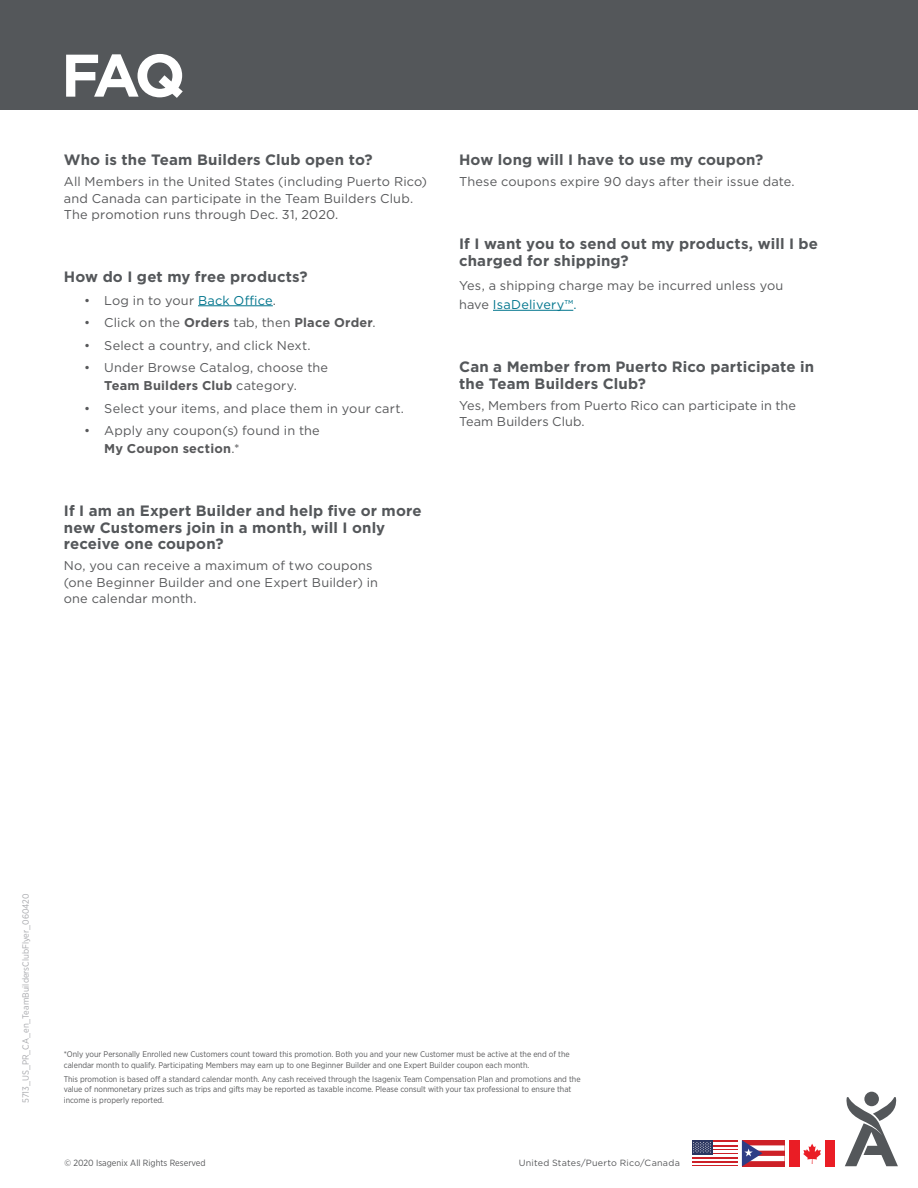
<style>
.page{position:relative;width:918px;height:1188px;background:#fff}
.page>*{position:absolute;margin:0;border:0;box-sizing:border-box;transform-origin:0 0}
.t1{font:700 60px "Gotham";color:#fff}
.FAQ_text{font:700 15px/16.5px "Gotham";letter-spacing:.01em;color:#54575a}
.FAQ_text-2{font:12.75px/16.5px "Gotham";letter-spacing:.015em;color:#57585a}
.FileName_0716{font:9px "Gotham Narrow";color:#a8a9ad}
.Job_Number{font:9px "Gotham Narrow";color:#57585a}
.t2{font:9px "Gotham";letter-spacing:.025em;color:#57585a}
.t3{font:8.25px/10.5px "Gotham Narrow";color:#57585a}
.s1{color:#00758d}
.s2{font-weight:700}
</style>
<div class="page">
<div style="left:864px;top:1092px;width:15px;height:14px;background:#54575a;border-radius:50%"></div>
<svg style="left:845px;top:1097px;width:53px;height:69px"></svg>
<div style="left:0;top:0;width:918px;height:110px;background:#54575a"></div>
<hr style="left:692px;top:1165px;width:45px;height:1px;background:#cd2027">
<hr style="left:692px;top:1161px;width:45px;height:2px;background:#cd2027">
<hr style="left:692px;top:1156px;width:45px;height:3px;background:#cd2027">
<hr style="left:692px;top:1152px;width:45px;height:2px;background:#cd2027">
<hr style="left:692px;top:1148px;width:45px;height:2px;background:#cd2027">
<hr style="left:692px;top:1144px;width:45px;height:2px;background:#cd2027">
<hr style="left:692px;top:1140px;width:45px;height:2px;background:#cd2027">
<div style="left:692px;top:1140px;width:21px;height:14px;background:#2b3560"></div>
<svg style="left:693px;top:1142px;width:18px;height:11px"></svg>
<div style="left:790px;top:1140px;width:10px;height:26px;background:#ea1d25"></div>
<div style="left:824px;top:1140px;width:10px;height:26px;background:#ea1d25"></div>
<svg style="left:803px;top:1144px;width:18px;height:20px"></svg>
<svg style="left:742px;top:1140px;width:43px;height:26px"></svg>
<hr style="left:198px;top:305px;width:75px;height:1px;background:#00758d">
<hr style="left:493px;top:310px;width:80px;height:1px;background:#00758d">
<p class="t1" style="left:61px;top:36px;width:126px">FAQ</p>
<p class="FAQ_text" style="left:64px;top:151px;width:310px">Who is the Team Builders Club open to?</p>
<p class="FAQ_text-2" style="left:64px;top:173px;width:365px">All Members in the United States (including Puerto Rico) and Canada can participate in the Team Builders Club.<br>The promotion runs through Dec. 31, 2020.</p>
<p class="FAQ_text" style="left:64px;top:268px;width:245px">How do I get my free products?</p>
<p class="FAQ_text-2" style="left:84px;top:291px;width:193px">• Log in to your <span class="s1">Back Office</span>.</p>
<p class="FAQ_text-2" style="left:84px;top:314px;width:293px">• Click on the <span class="s2">Orders</span> tab, then <span class="s2">Place Order</span>.</p>
<p class="FAQ_text-2" style="left:84px;top:336px;width:228px">• Select a country, and click Next.</p>
<p class="FAQ_text-2" style="left:104px;top:358px;width:225px;line-height:18px;text-indent:-20px">• Under Browse Catalog, choose the<br><span class="s2">Team Builders Club</span> category.</p>
<p class="FAQ_text-2" style="left:84px;top:400px;width:321px">• Select your items, and place them in your cart.</p>
<p class="FAQ_text-2" style="left:104px;top:421px;width:217px;line-height:18px;text-indent:-20px">• Apply any coupon(s) found in the<br><span class="s2">My Coupon section</span>.*</p>
<p class="FAQ_text" style="left:64px;top:502px;width:360px">If I am an Expert Builder and help five or more new Customers join in a month, will I only receive one coupon?</p>
<p class="FAQ_text-2" style="left:64px;top:557px;width:316px">No, you can receive a maximum of two coupons (one Beginner Builder and one Expert Builder) in one calendar month.</p>
<p class="FAQ_text" style="left:459px;top:151px;width:306px">How long will I have to use my coupon?</p>
<p class="FAQ_text-2" style="left:459px;top:173px;width:337px">These coupons expire 90 days after their issue date.</p>
<p class="FAQ_text" style="left:459px;top:235px;width:361px">If I want you to send out my products, will I be charged for shipping?</p>
<p class="FAQ_text-2" style="left:459px;top:275px;width:326px;line-height:19.5px">Yes, a shipping charge may be incurred unless you have <span class="s1">IsaDelivery™.</span></p>
<p class="FAQ_text" style="left:459px;top:358px;width:357px">Can a Member from Puerto Rico participate in the Team Builders Club?</p>
<p class="FAQ_text-2" style="left:459px;top:397px;width:339px">Yes, Members from Puerto Rico can participate in the<br>Team Builders Club.</p>
<p class="FileName_0716" style="left:20px;top:1103px;width:211px;rotate:-90deg">5713_US_PR_CA_en_TeamBuildersClubFlyer_060420</p>
<p class="t3" style="left:64px;top:1049px;width:507px">*Only your Personally Enrolled new Customers count toward this promotion. Both you and your new Customer must be active at the end of the calendar month to qualify. Participating Members may earn up to one Beginner Builder and one Expert Builder coupon each month.</p>
<p class="t3" style="left:64px;top:1074px;width:518px">This promotion is based off a standard calendar month. Any cash received through the Isagenix Team Compensation Plan and promotions and the value of nonmonetary prizes such as trips and gifts may be reported as taxable income. Please consult with your tax professional to ensure that income is properly reported.</p>
<p class="Job_Number" style="left:64px;top:1158px;width:143px">© 2020 Isagenix All Rights Reserved</p>
<p class="t2" style="left:519px;top:1157px;width:163px">United States/Puerto Rico/Canada</p>
</div>
